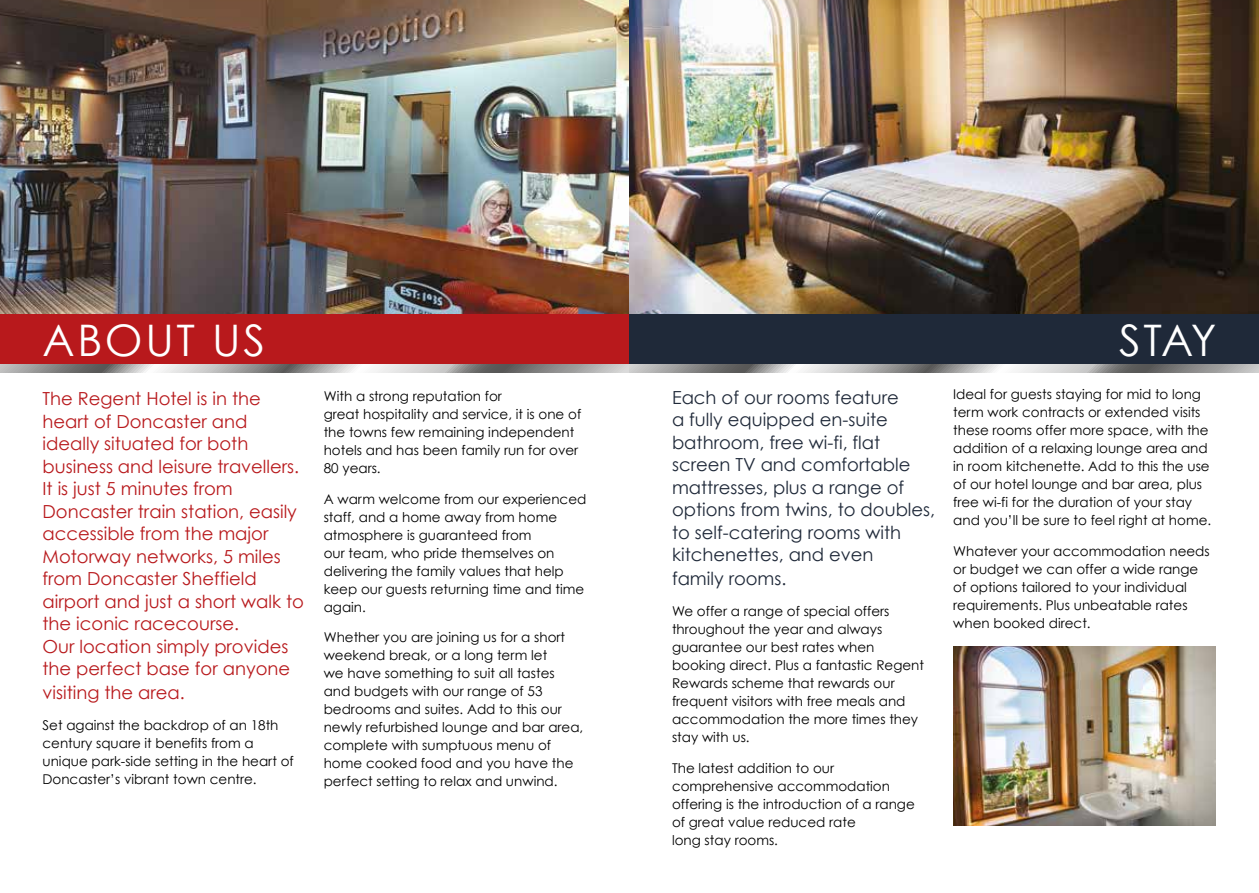
<style>
.page{position:relative;width:1259px;height:893px;background:#fff}
.page>*{position:absolute;margin:0;border:0;box-sizing:border-box;transform-origin:0 0}
.t1{font:43.5px "Century Gothic";letter-spacing:.06em;color:#fff}
.t2{font:18px/22.6px "Century Gothic";color:#b8191c}
.t3{font:18px/22.6px "Century Gothic";color:#1f2939}
.t4{font:13.5px/18px "Century Gothic";color:#000}
</style>
<div class="page">
<img style="left:0;top:0;width:629px;height:315px">
<div style="left:0;top:315px;width:629px;height:51px;background:#b8191c"></div>
<svg style="left:0;top:364px;width:629px;height:9px;background:#a8a8a7"></svg>
<img style="left:629px;top:0;width:630px;height:315px">
<div style="left:629px;top:315px;width:630px;height:51px;background:#1f2939"></div>
<svg style="left:629px;top:364px;width:630px;height:9px;background:#a8a7a7"></svg>
<img style="left:953px;top:646px;width:262px;height:180px">
<h1 class="t1" style="left:43px;top:314px;width:224px">ABOUT US</h1>
<p class="t2" style="left:43px;top:387px;width:263px">The Regent Hotel is in the heart of Doncaster and ideally situated for both business and leisure travellers.<br>It is just 5 minutes from<br>Doncaster train station, easily accessible from the major<br>Motorway networks, 5 miles from Doncaster Sheffield airport and just a short walk to the iconic racecourse.<br>Our location simply provides the perfect base for anyone visiting the area.</p>
<p class="t4" style="left:43px;top:716px;width:253px">Set against the backdrop of an 18th century square it benefits from a unique park-side setting in the heart of Doncaster’s vibrant town centre.</p>
<p class="t4" style="left:324px;top:387px;width:259px">With a strong reputation for<br>great hospitality and service, it is one of the towns few remaining independent hotels and has been family run for over<br>80 years.</p>
<p class="t4" style="left:324px;top:489px;width:264px">A warm welcome from our experienced staff, and a home away from home atmosphere is guaranteed from<br>our team, who pride themselves on delivering the family values that help keep our guests returning time and time again.</p>
<p class="t4" style="left:324px;top:628px;width:261px">Whether you are joining us for a short weekend break, or a long term let<br>we have something to suit all tastes and budgets with our range of 53 bedrooms and suites. Add to this our newly refurbished lounge and bar area, complete with sumptuous menu of home cooked food and you have the perfect setting to relax and unwind.</p>
<h2 class="t3" style="left:672px;top:386px;width:265px">Each of our rooms feature<br>a fully equipped en-suite bathroom, free wi-fi, flat screen TV and comfortable mattresses, plus a range of options from twins, to doubles, to self-catering rooms with kitchenettes, and even<br>family rooms.</h2>
<p class="t4" style="left:672px;top:602px;width:253px">We offer a range of special offers throughout the year and always guarantee our best rates when booking direct. Plus a fantastic Regent<br>Rewards scheme that rewards our frequent visitors with free meals and accommodation the more times they stay with us.</p>
<p class="t4" style="left:672px;top:759px;width:244px">The latest addition to our comprehensive accommodation offering is the introduction of a range of great value reduced rate<br>long stay rooms.</p>
<h1 class="t1" style="left:1119px;top:314px;width:99px">STAY</h1>
<p class="t4" style="left:953px;top:385px;width:259px">Ideal for guests staying for mid to long term work contracts or extended visits these rooms offer more space, with the addition of a relaxing lounge area and in room kitchenette. Add to this the use of our hotel lounge and bar area, plus free wi-fi for the duration of your stay and you’ll be sure to feel right at home.</p>
<p class="t4" style="left:953px;top:542px;width:258px">Whatever your accommodation needs or budget we can offer a wide range of options tailored to your individual requirements. Plus unbeatable rates when booked direct.</p>
</div>
